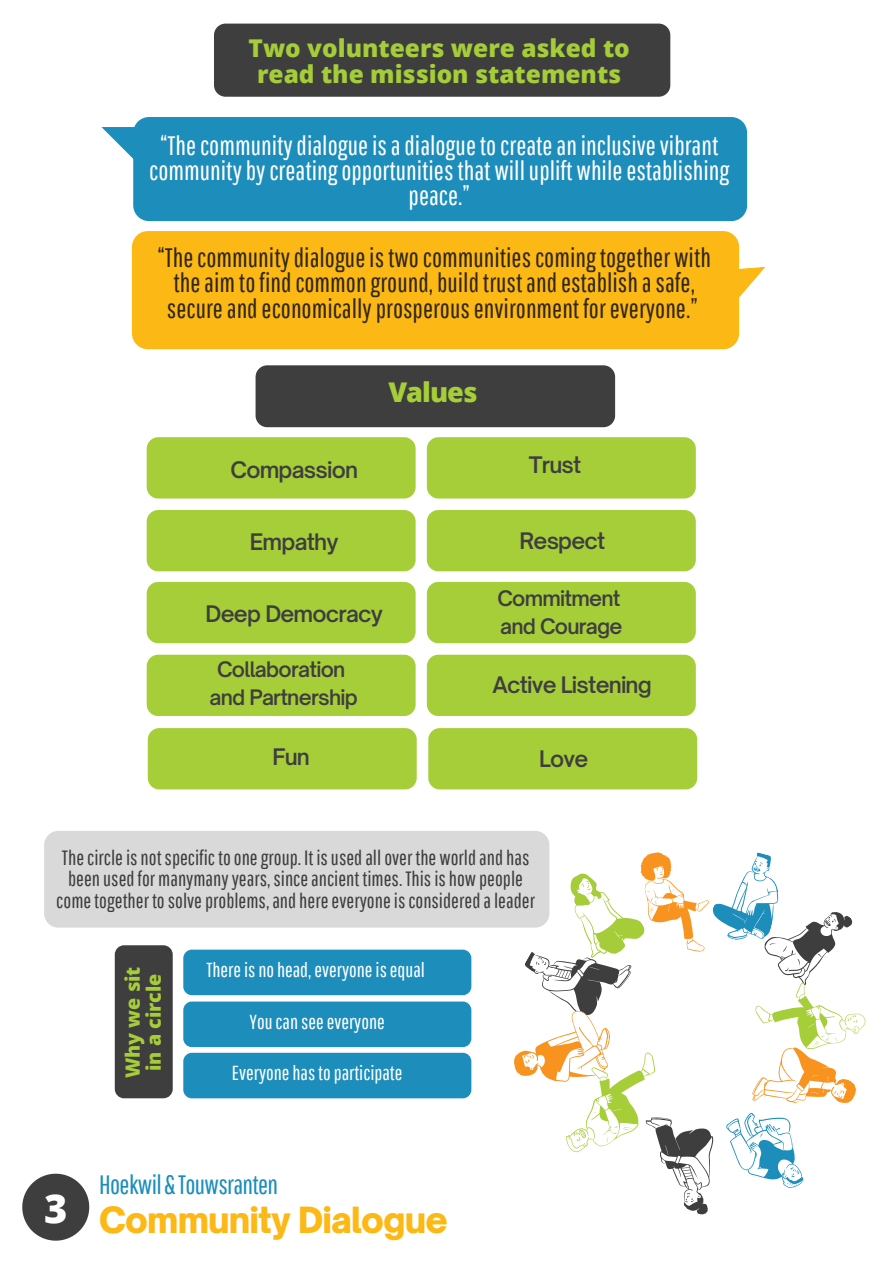
<style>
.page{position:relative;width:893px;height:1263px;background:#fff}
.page>*{position:absolute;margin:0;border:0;box-sizing:border-box;transform-origin:0 0}
.t1{font:900 34.58px "Open Sauce One";letter-spacing:-.025em;color:#fcb814}
.t2{font:800 27.15px "Open Sans";letter-spacing:-.035em;color:#a6ce39}
.t3{font:26.62px/25.3px "Pathway Gothic One";color:#312718;text-align:center}
.t4{font:26.62px/25.3px "Pathway Gothic One";color:#fff;text-align:center}
.t5{font:26.62px "Pathway Gothic One";letter-spacing:-.025em;color:#1d8ebc}
.t6{font:800 24.45px/26.2px "Open Sans";color:#a5cc39;text-align:center}
.t7{font:600 21.83px "Open Sauce One";letter-spacing:-.035em;color:#3e3e3f}
.t8{font:20.7px/21.8px "Pathway Gothic One";color:#3e3e3f;text-align:center}
.t9{font:600 20.48px/28.5px "Open Sauce One";letter-spacing:-.035em;color:#3e3e3f;text-align:center}
.t10{font:20.33px "Pathway Gothic One";color:#fff}
.t11{font:800 19.65px "Open Sans";color:#a5cc39}
</style>
<div class="page">
<svg style="left:22px;top:1174px;width:67px;height:66px"></svg>
<div style="left:214px;top:24px;width:456px;height:73px;background:#3e3e3f;border-radius:12px"></div>
<div style="left:133px;top:117px;width:614px;height:104px;background:#1d8ebc;border-radius:16px"></div>
<div style="left:132px;top:231px;width:607px;height:118px;background:#fcb814;border-radius:16px"></div>
<svg style="left:101px;top:127px;width:33px;height:49px"></svg>
<svg style="left:739px;top:267px;width:27px;height:52px"></svg>
<div style="left:255px;top:365px;width:360px;height:62px;background:#3e3e3f;border-radius:12px"></div>
<div style="left:147px;top:437px;width:268px;height:61px;background:#a6ce39;border-radius:12px"></div>
<div style="left:147px;top:510px;width:268px;height:61px;background:#a6ce39;border-radius:12px"></div>
<div style="left:427px;top:510px;width:269px;height:61px;background:#a6ce39;border-radius:12px"></div>
<div style="left:427px;top:437px;width:269px;height:61px;background:#a6ce39;border-radius:12px"></div>
<div style="left:147px;top:582px;width:268px;height:61px;background:#a6ce39;border-radius:12px"></div>
<div style="left:147px;top:655px;width:268px;height:61px;background:#a6ce39;border-radius:12px"></div>
<div style="left:427px;top:655px;width:269px;height:61px;background:#a6ce39;border-radius:12px"></div>
<div style="left:427px;top:582px;width:269px;height:61px;background:#a6ce39;border-radius:12px"></div>
<div style="left:148px;top:728px;width:269px;height:61px;background:#a6ce39;border-radius:12px"></div>
<div style="left:428px;top:728px;width:269px;height:61px;background:#a6ce39;border-radius:12px"></div>
<div style="left:183px;top:950px;width:288px;height:45px;background:#1d8ebc;border-radius:9px"></div>
<div style="left:183px;top:1001px;width:288px;height:46px;background:#1d8ebc;border-radius:9px"></div>
<div style="left:183px;top:1053px;width:288px;height:45px;background:#1d8ebc;border-radius:9px"></div>
<svg style="left:511px;top:850px;width:355px;height:365px"></svg>
<div style="left:115px;top:945px;width:58px;height:153px;background:#3e3e3f;border-radius:9px"></div>
<div style="left:44px;top:831px;width:505px;height:96px;background:#d9d9d9;border-radius:14px"></div>
<p class="t6" style="left:248px;top:34px;width:383px">Two volunteers were asked to read the mission statements</p>
<p class="t4" style="left:149px;top:132px;width:581px">“Thecommunitydialogueisadialoguetocreateaninclusivevibrant communitybycreatingopportunitiesthat willuplift whileestablishing peace.”</p>
<p class="t3" style="left:157px;top:244px;width:555px">“Thecommunitydialogueistwocommunitiescomingtogether with theaimtofindcommonground,buildtrustandestablishasafe, secureandeconomicallyprosperousenvironment foreveryone.”</p>
<h2 class="t2" style="left:388px;top:373px;width:90px">Values</h2>
<p class="t7" style="left:230px;top:456px;width:129px">Compassion</p>
<p class="t7" style="left:250px;top:528px;width:90px">Empathy</p>
<p class="t7" style="left:206px;top:600px;width:179px">Deep Democracy</p>
<p class="t9" style="left:209px;top:655px;width:150px">Collaboration and Partnership</p>
<p class="t7" style="left:529px;top:451px;width:54px">Trust</p>
<p class="t7" style="left:519px;top:527px;width:87px">Respect</p>
<p class="t9" style="left:497px;top:584px;width:127px;text-align:left">Commitment and Courage</p>
<p class="t7" style="left:492px;top:671px;width:161px">Active Listening</p>
<p class="t7" style="left:272px;top:743px;width:39px">Fun</p>
<p class="t7" style="left:539px;top:745px;width:51px">Love</p>
<p class="t8" style="left:56px;top:846px;width:480px">Thecircleisnotspecifictoonegroup. It isusedallover the worldandhas beenusedformanymanyyears,sinceancient times.Thisishow people cometogether tosolveproblems,andhereeveryoneisconsideredaleader</p>
<p class="t11" style="left:119px;top:1078px;width:113px;rotate:-90deg">Why we sit</p>
<p class="t11" style="left:140px;top:1071px;width:99px;rotate:-90deg">in a circle</p>
<p class="t10" style="left:206px;top:958px;width:220px">Thereisnohead,everyoneisequal</p>
<p class="t10" style="left:249px;top:1010px;width:137px">Youcanseeeveryone</p>
<p class="t10" style="left:232px;top:1061px;width:172px">Everyonehastoparticipate</p>
<p class="t5" style="left:99px;top:1168px;width:180px">Hoekwil&amp;Touwsranten</p>
<h1 class="t1" style="left:44px;top:1198px;width:405px"><sup>3</sup> Community Dialogue</h1>
</div>
